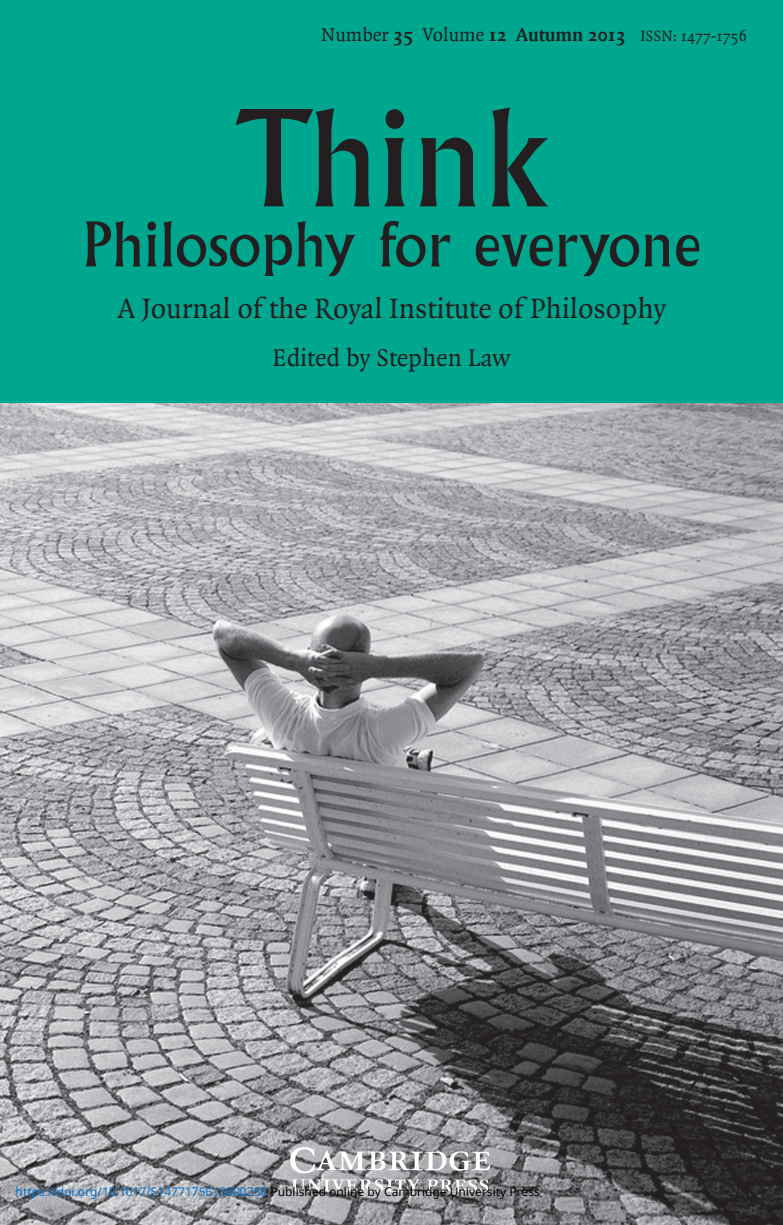
<style>
.page{position:relative;width:783px;height:1225px;background:#fff}
.page>*{position:absolute;margin:0;border:0;box-sizing:border-box;transform-origin:0 0}
.t1{font:130px "Albertus";color:#231f20}
.t2{font:60px "Albertus";color:#231f20}
.t3{font:30px "Quadraat OT";color:#231f20}
.t4{font:26px "Quadraat OT";color:#231f20}
.t5{font:700 20px "Quadraat OT";color:#231f20}
.t6{font:12px "Noto Sans";color:#0172cf}
.s1{font-weight:400}
.s2{font-weight:400;font-size:16px}
.s3{color:#000}
</style>
<div class="page">
<div style="left:0;top:1px;width:782px;height:1224px;background:#00a78f"></div>
<img style="left:0;top:403px;width:782px;height:822px">
<img style="left:287px;top:1144px;width:208px;height:54px">
<p class="t5" style="left:321px;top:27px;width:427px"><span class="s1">Number</span> 35 <span class="s1">Volume</span> 12 Autumn 2013 <span class="s2">ISSN: 1477-1756</span></p>
<p class="t1" style="left:233px;top:108px;width:319px">Think</p>
<p class="t2" style="left:82px;top:221px;width:620px">Philosophy for everyone</p>
<p class="t3" style="left:117px;top:297px;width:550px">A Journal of the Royal Institute of Philosophy</p>
<p class="t4" style="left:272px;top:348px;width:239px">Edited by Stephen Law</p>
<p class="t6" style="left:16px;top:1183px;width:525px">https://doi.org/10.1017/S1477175613000250 <span class="s3">Published online by Cambridge University Press</span></p>
</div>
